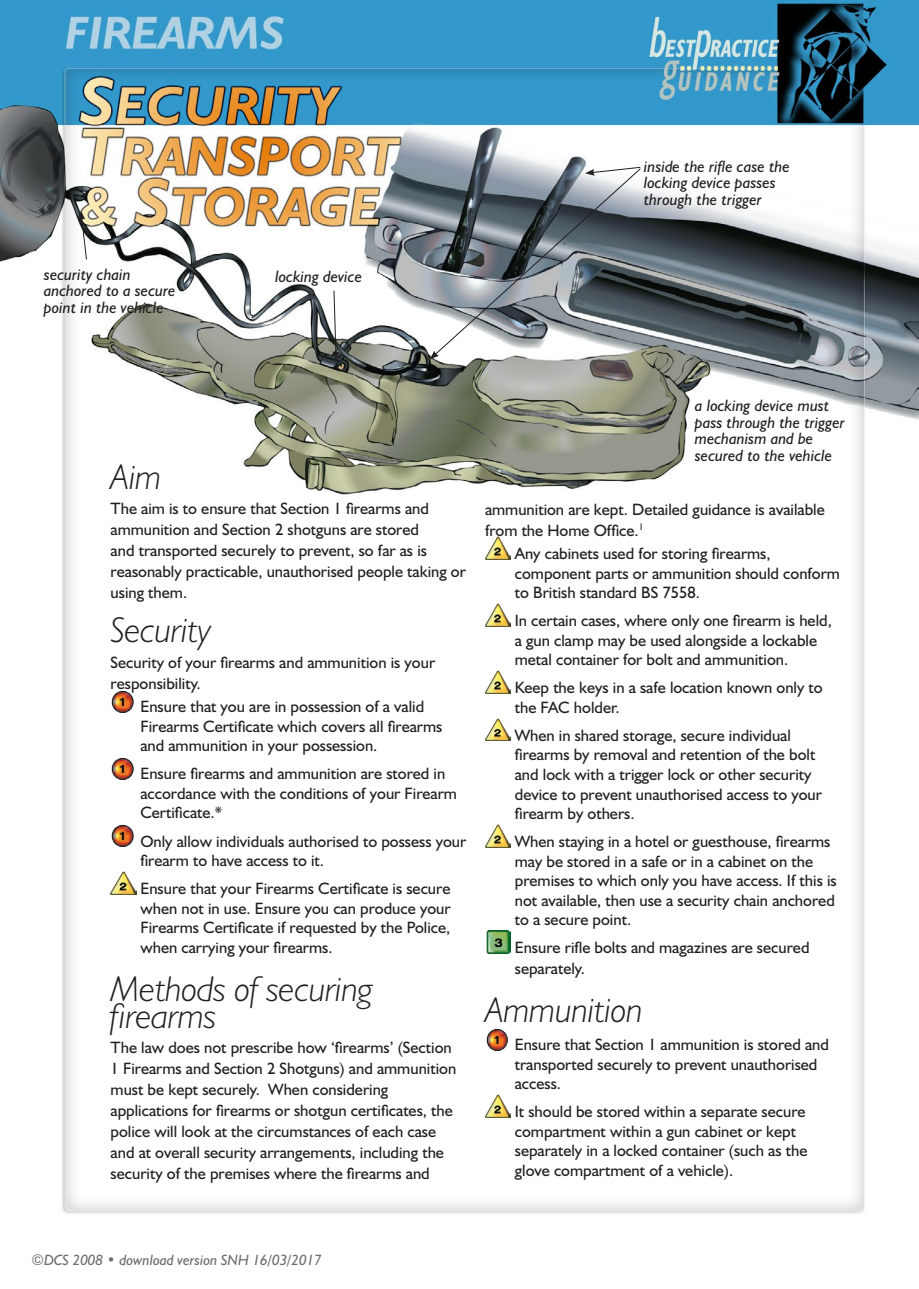
<style>
.page{position:relative;width:919px;height:1289px;background:#fff}
.page>*{position:absolute;margin:0;border:0;box-sizing:border-box;transform-origin:0 0}
.t1{font:italic 300 36px/27px "Humanist 521 BT";letter-spacing:-.005em;color:#231f20}
.t2{font:16.5px/19.5px "Humanist 521 BT";color:#231f20}
.t3{font:italic 16.5px/16.5px "Humanist 521 BT";color:#231f20}
.t4{font:italic 15px "Humanist 521 BT";color:#6c6d70}
</style>
<div class="page">
<img style="left:0;top:0;width:918px;height:1214px">
<img style="left:111px;top:689px;width:25px;height:23px">
<img style="left:111px;top:756px;width:25px;height:23px">
<img style="left:111px;top:823px;width:25px;height:23px">
<img style="left:111px;top:871px;width:25px;height:23px">
<img style="left:485px;top:536px;width:25px;height:23px">
<img style="left:485px;top:603px;width:25px;height:23px">
<img style="left:485px;top:670px;width:25px;height:23px">
<img style="left:485px;top:718px;width:25px;height:23px">
<img style="left:485px;top:824px;width:25px;height:23px">
<img style="left:485px;top:930px;width:25px;height:23px">
<img style="left:485px;top:1027px;width:25px;height:23px">
<img style="left:485px;top:1094px;width:25px;height:23px">
<svg style="left:332px;top:290px;width:7px;height:70px"></svg>
<svg style="left:78px;top:210px;width:9px;height:50px"></svg>
<svg style="left:429px;top:166px;width:212px;height:193px;background:#848c92"></svg>
<p class="t3" style="left:44px;top:265px;width:88px">security chain</p>
<p class="t3" style="left:275px;top:268px;width:88px">locking device</p>
<p class="t3" style="left:44px;top:282px;width:133px">anchored to a secure point in the vehicle</p>
<p class="t3" style="left:643px;top:158px;width:147px">inside the rifle case the locking device passes through the trigger</p>
<h1 class="t1" style="left:111px;top:463px;width:52px">Aim</h1>
<p class="t2" style="left:111px;top:498px;width:357px;line-height:21px">The aim is to ensure that Section 1 firearms and ammunition and Section 2 shotguns are stored<br>and transported securely to prevent, so far as is reasonably practicable, unauthorised people taking or using them.</p>
<h1 class="t1" style="left:111px;top:616px;width:103px">Security</h1>
<p class="t2" style="left:111px;top:651px;width:326px;line-height:21px">Security of your firearms and ammunition is your responsibility.</p>
<p class="t2" style="left:140px;top:696px;width:303px">Ensure that you are in possession of a valid<br>Firearms Certificate which covers all firearms and ammunition in your possession.</p>
<p class="t2" style="left:140px;top:763px;width:318px">Ensure firearms and ammunition are stored in accordance with the conditions of your Firearm<br>Certificate.*</p>
<p class="t2" style="left:140px;top:830px;width:327px">Only allow individuals authorised to possess your firearm to have access to it.</p>
<p class="t2" style="left:140px;top:878px;width:312px;text-align:justify">Ensure that your Firearms Certificate is secure when not in use. Ensure you can produce your Firearms Certificate if requested by the Police, when carrying your firearms.</p>
<h1 class="t1" style="left:111px;top:974px;width:263px">Methods of securing firearms</h1>
<p class="t2" style="left:111px;top:1036px;width:347px;line-height:21px">The law does not prescribe how ‘firearms’ (Section 1 Firearms and Section 2 Shotguns) and ammunition must be kept securely. When considering applications for firearms or shotgun certificates, the police will look at the circumstances of each case and at overall security arrangements, including the security of the premises where the firearms and</p>
<p class="t3" style="left:694px;top:397px;width:151px">a locking device must pass through the trigger mechanism and be secured to the vehicle</p>
<p class="t2" style="left:485px;top:498px;width:341px;line-height:21px">ammunition are kept. Detailed guidance is available from the Home Office.<sup>1</sup></p>
<p class="t2" style="left:514px;top:543px;width:327px">Any cabinets used for storing firearms, component parts or ammunition should conform to British standard BS 7558.</p>
<p class="t2" style="left:514px;top:610px;width:318px">In certain cases, where only one firearm is held, a gun clamp may be used alongside a lockable metal container for bolt and ammunition.</p>
<p class="t2" style="left:514px;top:677px;width:309px">Keep the keys in a safe location known only to the FAC holder.</p>
<p class="t2" style="left:514px;top:725px;width:309px">When in shared storage, secure individual firearms by removal and retention of the bolt and lock with a trigger lock or other security device to prevent unauthorised access to your firearm by others.</p>
<p class="t2" style="left:514px;top:831px;width:323px">When staying in a hotel or guesthouse, firearms may be stored in a safe or in a cabinet on the premises to which only you have access. If this is not available, then use a security chain anchored to a secure point.</p>
<p class="t2" style="left:514px;top:936px;width:296px;line-height:21px">Ensure rifle bolts and magazines are secured separately.</p>
<h1 class="t1" style="left:485px;top:996px;width:159px">Ammunition</h1>
<p class="t2" style="left:514px;top:1034px;width:315px">Ensure that Section 1 ammunition is stored and transported securely to prevent unauthorised access.</p>
<p class="t2" style="left:514px;top:1101px;width:294px">It should be stored within a separate secure compartment within a gun cabinet or kept separately in a locked container (such as the glove compartment of a vehicle).</p>
<p class="t4" style="left:32px;top:1250px;width:292px">©DCS 2008 • download version SNH 16/03/2017</p>
</div>
